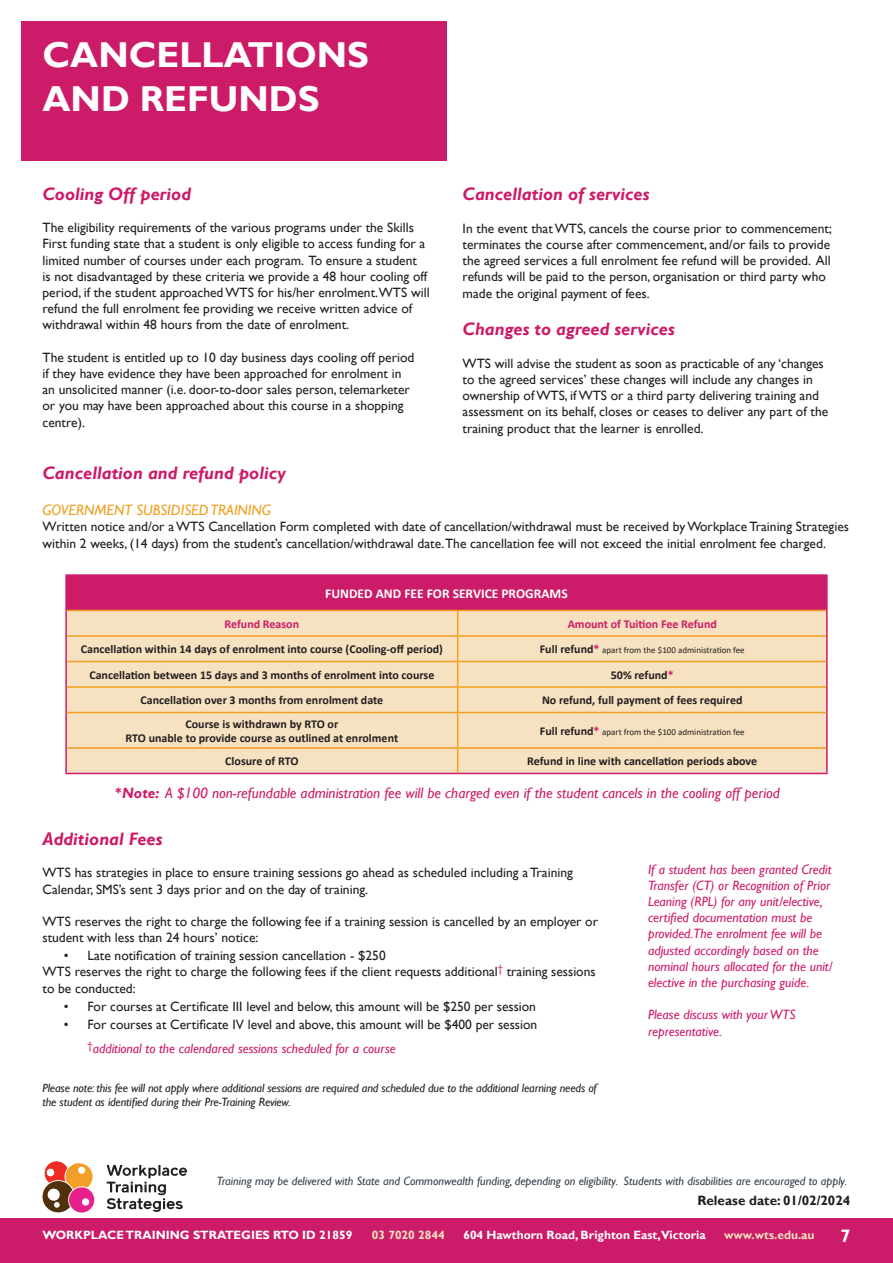
<style>
.page{position:relative;width:893px;height:1263px;background:#fff}
.page>*{position:absolute;margin:0;border:0;box-sizing:border-box;transform-origin:0 0}
.t1{font:700 36px/43.2px "Gill Sans";color:#fff}
.t2{font:italic 700 18px "Gill Sans";color:#cc1b68}
.t3{font:700 18px "Gill Sans";color:#fff}
.t4{font:italic 15px "Gill Sans";color:#cc1b68}
.t5{font:italic 15px "Gill Sans";color:#f09f1f}
.t6{font:13.5px/16.2px "Gill Sans";color:#231f20}
.t7{font:italic 13.5px/16.2px "Gill Sans";color:#cc1b68}
.t8{font:700 13.5px "Calibri";color:#fff}
.t9{font:700 13.5px "Gill Sans";color:#231f20}
.t10{font:700 12px/14.4px "Calibri";color:#231f20;text-align:center}
.t11{font:italic 12px/14.4px "Gill Sans";letter-spacing:-.01em;color:#231f20}
.t12{font:italic 12px "Gill Sans";color:#333f4a}
.t13{font:700 12px "Gill Sans";color:#fff}
.t14{font:700 12px "Calibri";color:#cc1b68}
.t15{font:700 12px "Gill Sans";color:#f6e1c0}
.t16{font:9px "Calibri";color:#231f20}
.s1{font-weight:700;font-size:12px}
.s2{font-weight:700;font-size:12px;color:#cc1b68}
.s3{color:#cc1b68}
.s4{font-family:"Calibri";font-weight:700;font-style:normal}
.s5{font-weight:700}
.s6{font-style:inherit}
</style>
<div class="page">
<div style="left:21px;top:21px;width:425px;height:140px;background:#cc1b68"></div>
<div style="left:0;top:1218px;width:893px;height:45px;background:#cc1b68"></div>
<svg style="left:43px;top:1161px;width:51px;height:51px"></svg>
<svg style="left:107px;top:1165px;width:80px;height:47px"></svg>
<div style="left:66px;top:575px;width:761px;height:35px;background:#cc1b68"></div>
<div style="left:67px;top:611px;width:759px;height:162px;background:#f6e1c0"></div>
<hr style="left:65px;top:574px;width:393px;height:2px;background:#cc1b68">
<hr style="left:65px;top:576px;width:2px;height:34px;background:#cc1b68">
<hr style="left:458px;top:574px;width:370px;height:2px;background:#cc1b68">
<hr style="left:65px;top:610px;width:2px;height:26px;background:#cc1b68">
<hr style="left:65px;top:636px;width:2px;height:25px;background:#cc1b68">
<hr style="left:65px;top:661px;width:2px;height:26px;background:#cc1b68">
<hr style="left:65px;top:687px;width:2px;height:25px;background:#cc1b68">
<hr style="left:65px;top:712px;width:2px;height:36px;background:#cc1b68">
<hr style="left:65px;top:748px;width:2px;height:25px;background:#cc1b68">
<hr style="left:65px;top:773px;width:393px;height:1px;background:#cc1b68">
<hr style="left:458px;top:773px;width:370px;height:1px;background:#cc1b68">
<hr style="left:67px;top:610px;width:391px;height:1px;background:#f09f1f">
<hr style="left:458px;top:610px;width:368px;height:1px;background:#f09f1f">
<hr style="left:67px;top:635px;width:391px;height:2px;background:#f09f1f">
<hr style="left:458px;top:635px;width:368px;height:2px;background:#f09f1f">
<hr style="left:67px;top:661px;width:391px;height:1px;background:#f09f1f">
<hr style="left:458px;top:661px;width:368px;height:1px;background:#f09f1f">
<hr style="left:67px;top:686px;width:391px;height:2px;background:#f09f1f">
<hr style="left:458px;top:686px;width:368px;height:2px;background:#f09f1f">
<svg style="left:457px;top:611px;width:1px;height:101px"></svg>
<hr style="left:67px;top:712px;width:391px;height:1px;background:#f09f1f">
<hr style="left:458px;top:712px;width:368px;height:1px;background:#f09f1f">
<hr style="left:457px;top:713px;width:1px;height:34px;background:#f09f1f">
<hr style="left:67px;top:747px;width:391px;height:2px;background:#f09f1f">
<hr style="left:458px;top:747px;width:368px;height:2px;background:#f09f1f">
<svg style="left:457px;top:749px;width:1px;height:24px"></svg>
<hr style="left:826px;top:576px;width:2px;height:34px;background:#cc1b68">
<hr style="left:826px;top:610px;width:2px;height:26px;background:#cc1b68">
<hr style="left:826px;top:636px;width:2px;height:25px;background:#cc1b68">
<hr style="left:826px;top:661px;width:2px;height:26px;background:#cc1b68">
<hr style="left:826px;top:687px;width:2px;height:25px;background:#cc1b68">
<hr style="left:826px;top:712px;width:2px;height:36px;background:#cc1b68">
<hr style="left:826px;top:748px;width:2px;height:25px;background:#cc1b68">
<p class="t1" style="left:43px;top:35px;width:328px">CANCELLATIONS<br>AND REFUNDS</p>
<p class="t2" style="left:43px;top:183px;width:150px">Cooling Off period</p>
<p class="t6" style="left:43px;top:220px;width:389px">The eligibility requirements of the various programs under the Skills First funding state that a student is only eligible to access funding for a limited number of courses under each program. To ensure a student<br>is not disadvantaged by these criteria we provide a 48 hour cooling off period, if the student approached WTS for his/her enrolment.WTS will refund the full enrolment fee providing we receive written advice of withdrawal within 48 hours from the date of enrolment.</p>
<p class="t6" style="left:43px;top:349px;width:373px">The student is entitled up to 10 day business days cooling off period if they have evidence they have been approached for enrolment in an unsolicited manner (i.e. door-to-door sales person, telemarketer or you may have been approached about this course in a shopping centre).</p>
<p class="t2" style="left:463px;top:184px;width:188px">Cancellation of services</p>
<p class="t6" style="left:463px;top:220px;width:371px">In the event thatWTS, cancels the course prior to commencement; terminates the course after commencement, and/or fails to provide the agreed services a full enrolment fee refund will be provided. All refunds will be paid to the person, organisation or third party who made the original payment of fees.</p>
<p class="t2" style="left:463px;top:319px;width:214px">Changes to agreed services</p>
<p class="t6" style="left:463px;top:355px;width:367px">WTS will advise the student as soon as practicable of any ‘changes to the agreed services’ these changes will include any changes in ownership of WTS, if WTS or a third party delivering training and assessment on its behalf, closes or ceases to deliver any part of the training product that the learner is enrolled.</p>
<p class="t2" style="left:43px;top:463px;width:245px">Cancellation and refund policy</p>
<p class="t5" style="left:43px;top:501px;width:230px">GOVERNMENT SUBSIDISED TRAINING</p>
<p class="t6" style="left:43px;top:519px;width:808px">Written notice and/or a WTS Cancellation Form completed with date of cancellation/withdrawal must be received by Workplace Training Strategies within 2 weeks, (14 days) from the student’s cancellation/withdrawal date.The cancellation fee will not exceed the initial enrolment fee charged.</p>
<p class="t8" style="left:325px;top:584px;width:244px">FUNDED AND FEE FOR SERVICE PROGRAMS</p>
<p class="t14" style="left:225px;top:615px;width:76px">Refund Reason</p>
<p class="t14" style="left:568px;top:615px;width:151px">Amount of Tuition Fee Refund</p>
<p class="t10" style="left:81px;top:642px;width:364px">Cancellation within 14 days of enrolment into course (Cooling-off period)</p>
<p class="t16" style="left:540px;top:644px;width:206px"><span class="s1">Full refund</span><span class="s2">*</span> apart from the $100 administration fee</p>
<p class="t10" style="left:89px;top:667px;width:347px">Cancellation between 15 days and 3 months of enrolment into course</p>
<p class="t10" style="left:611px;top:667px;width:64px">50% refund<span class="s3">*</span></p>
<p class="t10" style="left:141px;top:693px;width:244px">Cancellation over 3 months from enrolment date</p>
<p class="t10" style="left:542px;top:693px;width:202px">No refund, full payment of fees required</p>
<p class="t10" style="left:126px;top:716px;width:274px">Course is withdrawn by RTO or<br>RTO unable to provide course as outlined at enrolment</p>
<p class="t16" style="left:540px;top:725px;width:206px"><span class="s1">Full refund</span><span class="s2">*</span> apart from the $100 administration fee</p>
<p class="t10" style="left:225px;top:754px;width:75px">Closure of RTO</p>
<p class="t10" style="left:527px;top:754px;width:231px">Refund in line with cancellation periods above</p>
<p class="t4" style="left:115px;top:784px;width:667px"><span class="s4">*</span><span class="s5">Note:</span> A $100 non-refundable administration fee will be charged even if the student cancels in the cooling off period</p>
<p class="t2" style="left:43px;top:828px;width:122px">Additional Fees</p>
<p class="t6" style="left:43px;top:865px;width:532px">WTS has strategies in place to ensure training sessions go ahead as scheduled including a Training<br>Calendar, SMS’s sent 3 days prior and on the day of training.</p>
<p class="t6" style="left:43px;top:913px;width:557px">WTS reserves the right to charge the following fee if a training session is cancelled by an employer or student with less than 24 hours’ notice:</p>
<p class="t6" style="left:64px;top:948px;width:323px">• Late notification of training session cancellation - $250</p>
<p class="t6" style="left:43px;top:964px;width:555px">WTS reserves the right to charge the following fees if the client requests additional<sup>†</sup> training sessions to be conducted:</p>
<p class="t6" style="left:64px;top:998px;width:474px">• For courses at Certificate III level and below, this amount will be $250 per session</p>
<p class="t6" style="left:64px;top:1016px;width:475px">• For courses at Certificate IV level and above, this amount will be $400 per session</p>
<p class="t7" style="left:88px;top:1041px;width:310px"><sup>†</sup>additional to the calendared sessions scheduled for a course</p>
<p class="t11" style="left:43px;top:1081px;width:556px">Please note: this fee will not apply where additional sessions are required and scheduled due to the additional learning needs of the student as identified during their Pre-Training Review.</p>
<p class="t7" style="left:648px;top:861px;width:186px">If a student has been granted Credit Transfer (CT) or Recognition of Prior Leaning (RPL) for any unit/elective, certified documentation must be provided.The enrolment fee will be adjusted accordingly based on the nominal hours allocated for the unit/ elective in the purchasing guide.</p>
<p class="t7" style="left:648px;top:1007px;width:149px">Please discuss with your WTS representative.</p>
<p class="t12" style="left:217px;top:1174px;width:632px">Training may be delivered with State and Commonwealth funding, depending on eligibility. Students with disabilities are encouraged to apply.</p>
<p class="t9" style="left:697px;top:1192px;width:154px">Release date: <span class="s6">01/0</span>2<span class="s6">/2024</span></p>
<p class="t13" style="left:43px;top:1227px;width:311px">WORKPLACE TRAINING STRATEGIES RTO ID 21859</p>
<p class="t15" style="left:372px;top:1227px;width:74px">03 7020 2844</p>
<p class="t13" style="left:463px;top:1227px;width:244px">604 Hawthorn Road, Brighton East,Victoria</p>
<p class="t15" style="left:724px;top:1227px;width:92px">www.wts.edu.au</p>
<h2 class="t3" style="left:840px;top:1225px;width:11px">7</h2>
</div>
